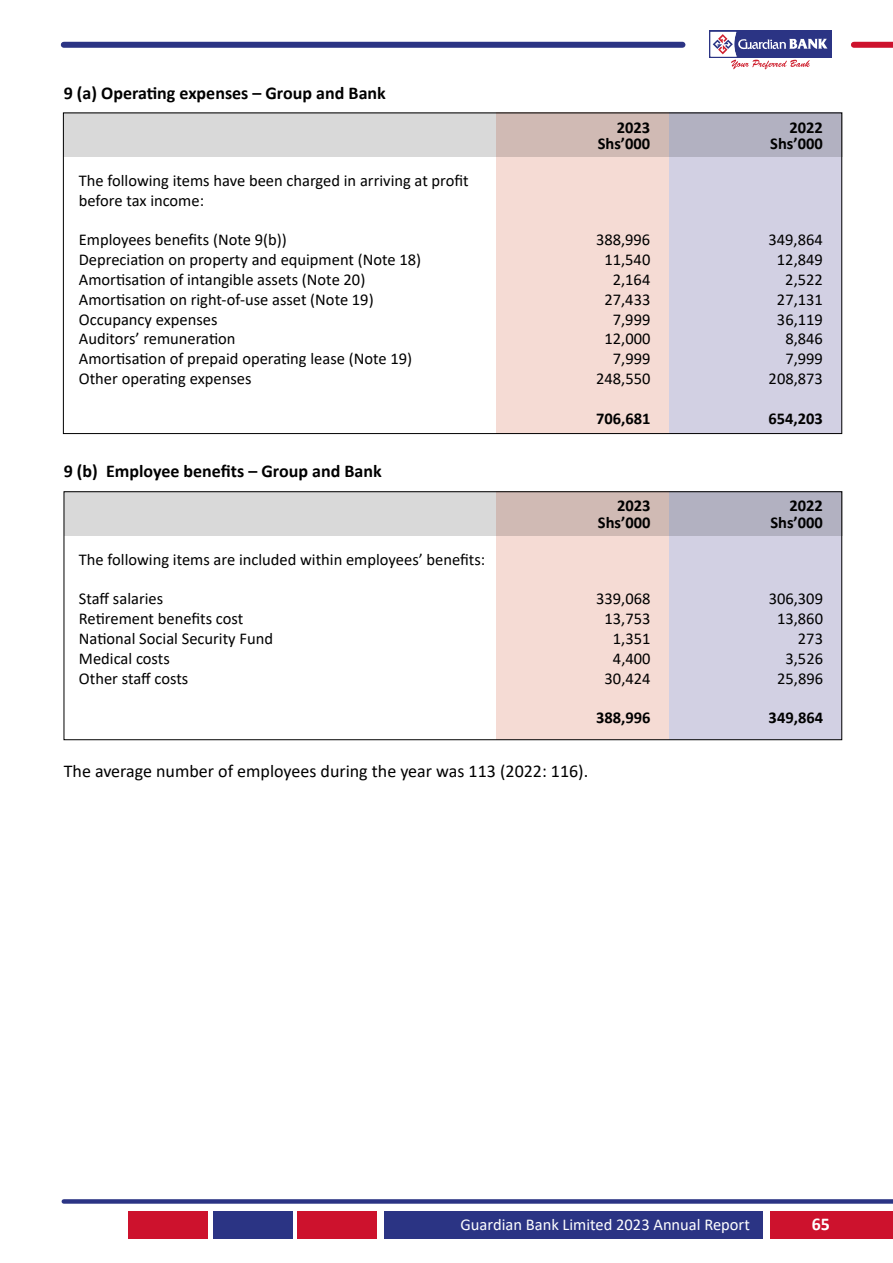
<style>
.page{position:relative;width:893px;height:1263px;background:#fff}
.page>*{position:absolute;margin:0;border:0;box-sizing:border-box;transform-origin:0 0}
.t1{font:700 18px "Calibri";color:#000}
.t2{font:18px "Calibri";color:#000}
.t3{font:700 18px "Calibri";color:#fff}
.t4{font:16.5px/19.8px "Calibri";color:#000}
.t5{font:700 16.5px "Calibri";color:#000}
.t6{font:16.5px "Calibri";color:#fff}
</style>
<div class="page">
<div style="left:128px;top:1211px;width:80px;height:28px;background:#cd122d"></div>
<div style="left:385px;top:1211px;width:378px;height:28px;background:#2b3484"></div>
<div style="left:213px;top:1211px;width:79px;height:28px;background:#2b3484"></div>
<div style="left:297px;top:1211px;width:80px;height:28px;background:#cd122d"></div>
<div style="left:771px;top:1211px;width:122px;height:28px;background:#cd122d"></div>
<div style="left:64px;top:42px;width:618px;height:6px;background:#2b3484"></div>
<div style="left:854px;top:42px;width:39px;height:6px;background:#cd122d"></div>
<div style="left:709px;top:31px;width:122px;height:27px;background:#2b3484"></div>
<svg style="left:710px;top:32px;width:117px;height:37px"></svg>
<div style="left:64px;top:1199px;width:829px;height:5px;background:#2b3484"></div>
<div style="left:669px;top:113px;width:173px;height:321px;background:#d2d0e3"></div>
<div style="left:669px;top:491px;width:173px;height:249px;background:#d2d0e3"></div>
<div style="left:496px;top:113px;width:173px;height:321px;background:#f5dbd4"></div>
<div style="left:496px;top:491px;width:173px;height:249px;background:#f5dbd4"></div>
<svg style="left:65px;top:115px;width:775px;height:42px;fill:#d9d9d9"></svg>
<svg style="left:66px;top:493px;width:774px;height:43px;fill:#d9d9d9"></svg>
<div style="left:64px;top:491px;width:778px;height:249px;border:1px solid #000"></div>
<p class="t1" style="left:64px;top:80px;width:324px">9 (a) Operating expenses – Group and Bank</p>
<p class="t5" style="left:617px;top:115px;width:35px">2023</p>
<p class="t5" style="left:789px;top:115px;width:35px">2022</p>
<p class="t5" style="left:598px;top:132px;width:54px">Shs’000</p>
<p class="t5" style="left:770px;top:132px;width:54px">Shs’000</p>
<p class="t4" style="left:79px;top:170px;width:391px">The following items have been charged in arriving at profit before tax income:</p>
<p class="t4" style="left:79px;top:230px;width:209px">Employees benefits (Note 9(b))</p>
<p class="t4" style="left:596px;top:230px;width:56px">388,996</p>
<p class="t4" style="left:768px;top:230px;width:56px">349,864</p>
<p class="t4" style="left:79px;top:249px;width:344px">Depreciation on property and equipment (Note 18)</p>
<p class="t4" style="left:604px;top:249px;width:47px">11,540</p>
<p class="t4" style="left:777px;top:249px;width:47px">12,849</p>
<p class="t4" style="left:79px;top:269px;width:288px">Amortisation of intangible assets (Note 20)</p>
<p class="t4" style="left:613px;top:269px;width:39px">2,164</p>
<p class="t4" style="left:785px;top:269px;width:39px">2,522</p>
<p class="t4" style="left:79px;top:289px;width:296px">Amortisation on right-of-use asset (Note 19)</p>
<p class="t4" style="left:604px;top:289px;width:47px">27,433</p>
<p class="t4" style="left:777px;top:289px;width:47px">27,131</p>
<p class="t4" style="left:79px;top:309px;width:140px">Occupancy expenses</p>
<p class="t4" style="left:613px;top:309px;width:39px">7,999</p>
<p class="t4" style="left:777px;top:309px;width:47px">36,119</p>
<p class="t4" style="left:79px;top:329px;width:158px">Auditors’ remuneration</p>
<p class="t4" style="left:604px;top:329px;width:47px">12,000</p>
<p class="t4" style="left:785px;top:329px;width:39px">8,846</p>
<p class="t4" style="left:79px;top:348px;width:335px">Amortisation of prepaid operating lease (Note 19)</p>
<p class="t4" style="left:613px;top:348px;width:39px">7,999</p>
<p class="t4" style="left:785px;top:348px;width:39px">7,999</p>
<p class="t4" style="left:79px;top:368px;width:174px">Other operating expenses</p>
<p class="t4" style="left:596px;top:368px;width:56px">248,550</p>
<p class="t4" style="left:769px;top:368px;width:56px">208,873</p>
<p class="t5" style="left:596px;top:406px;width:56px">706,681</p>
<p class="t5" style="left:768px;top:406px;width:56px">654,203</p>
<p class="t1" style="left:64px;top:459px;width:319px">9 (b) Employee benefits – Group and Bank</p>
<p class="t5" style="left:617px;top:494px;width:35px">2023</p>
<p class="t5" style="left:789px;top:494px;width:35px">2022</p>
<p class="t5" style="left:598px;top:511px;width:54px">Shs’000</p>
<p class="t5" style="left:770px;top:511px;width:54px">Shs’000</p>
<p class="t4" style="left:79px;top:549px;width:408px">The following items are included within employees’ benefits:</p>
<p class="t4" style="left:79px;top:589px;width:86px">Staff salaries</p>
<p class="t4" style="left:596px;top:589px;width:56px">339,068</p>
<p class="t4" style="left:769px;top:589px;width:56px">306,309</p>
<p class="t4" style="left:79px;top:608px;width:166px">Retirement benefits cost</p>
<p class="t4" style="left:605px;top:608px;width:47px">13,753</p>
<p class="t4" style="left:777px;top:608px;width:47px">13,860</p>
<p class="t4" style="left:79px;top:628px;width:196px">National Social Security Fund</p>
<p class="t4" style="left:613px;top:628px;width:39px">1,351</p>
<p class="t4" style="left:798px;top:628px;width:27px">273</p>
<p class="t4" style="left:79px;top:648px;width:92px">Medical costs</p>
<p class="t4" style="left:613px;top:648px;width:39px">4,400</p>
<p class="t4" style="left:785px;top:648px;width:39px">3,526</p>
<p class="t4" style="left:79px;top:668px;width:111px">Other staff costs</p>
<p class="t4" style="left:605px;top:668px;width:47px">30,424</p>
<p class="t4" style="left:777px;top:668px;width:47px">25,896</p>
<p class="t5" style="left:596px;top:706px;width:56px">388,996</p>
<p class="t5" style="left:769px;top:706px;width:56px">349,864</p>
<p class="t2" style="left:64px;top:758px;width:526px">The average number of employees during the year was 113 (2022: 116).</p>
<p class="t6" style="left:460px;top:1213px;width:291px">Guardian Bank Limited 2023 Annual Report</p>
<p class="t3" style="left:812px;top:1211px;width:20px">65</p>
</div>
